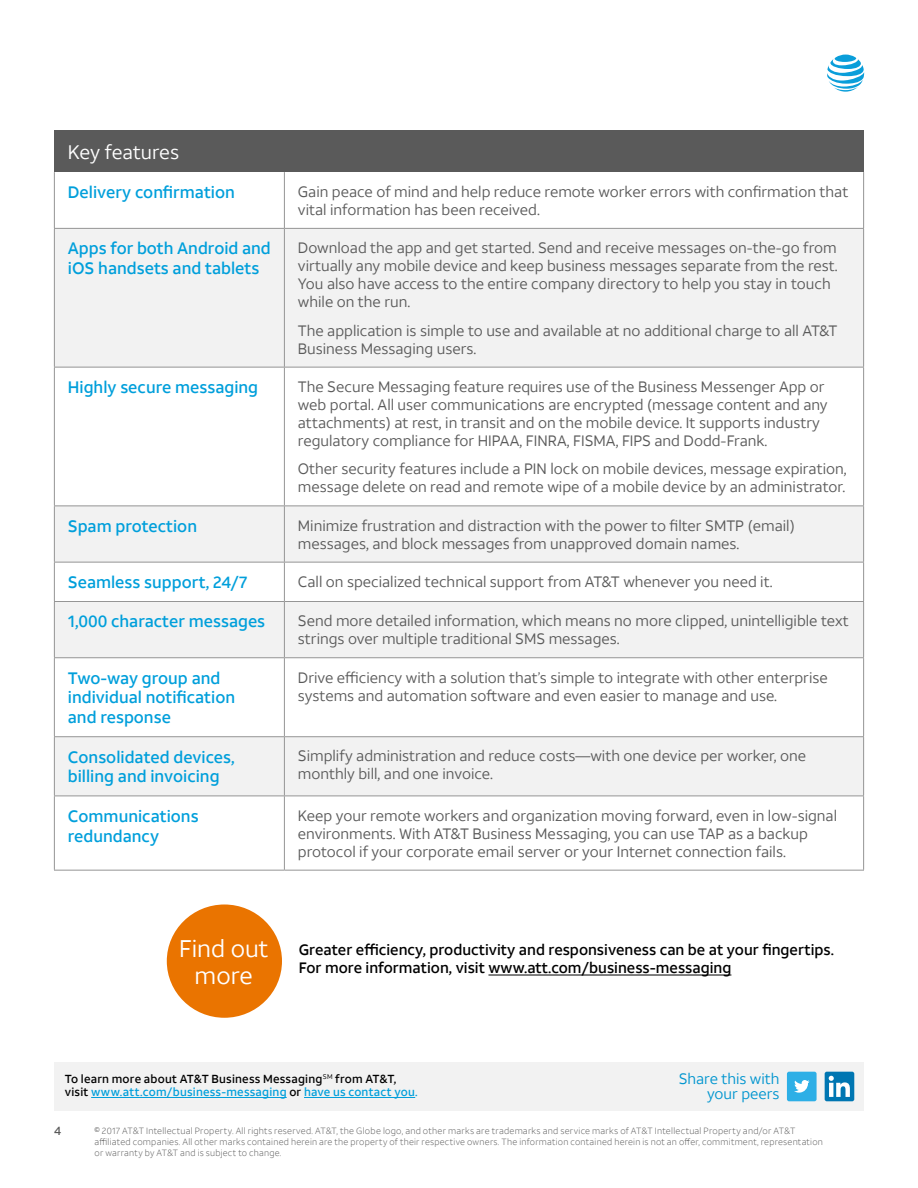
<style>
.page{position:relative;width:918px;height:1188px;background:#fff}
.page>*{position:absolute;margin:0;border:0;box-sizing:border-box;transform-origin:0 0}
.t1{font:24px/27px "ATT Aleck Sans";color:#fff;text-align:center}
.t2{font:19.5px "ATT Aleck Sans";color:#fff}
.t3{font:500 16.5px/19.8px "ATT Aleck Sans";color:#009fdb}
.t4{font:15px/18px "ATT Aleck Sans";color:#5a5a5a}
.t5{font:500 15px/18px "ATT Aleck Sans";color:#000}
.t6{font:15px/15.5px "ATT Aleck Sans";color:#0095cf;text-align:right}
.t7{font:500 12px "ATT Aleck Sans";color:#5a5a5a}
.t8{font:500 11.7px/13.5px "ATT Aleck Sans";letter-spacing:.02em;color:#000}
.t9{font:300 9px/10.8px "ATT Aleck Sans";letter-spacing:.03em;color:#5a5a5a}
.s1{color:#009fdb}
</style>
<div class="page">
<div style="left:54px;top:1062px;width:810px;height:49px;background:#f2f2f2"></div>
<hr style="left:91px;top:1097px;width:196px;height:1px;background:#009fdb">
<hr style="left:304px;top:1097px;width:111px;height:1px;background:#009fdb">
<div style="left:54px;top:130px;width:810px;height:42px;background:#5a5a5a"></div>
<svg style="left:55px;top:229px;width:808px;height:567px;fill:#f2f2f2"></svg>
<hr style="left:54px;top:172px;width:1px;height:56px;background:#959595">
<hr style="left:284px;top:172px;width:1px;height:56px;background:#959595">
<hr style="left:863px;top:172px;width:1px;height:56px;background:#959595">
<hr style="left:54px;top:228px;width:230px;height:1px;background:#959595">
<hr style="left:54px;top:229px;width:1px;height:138px;background:#959595">
<hr style="left:284px;top:228px;width:580px;height:1px;background:#959595">
<hr style="left:284px;top:229px;width:1px;height:138px;background:#959595">
<hr style="left:863px;top:229px;width:1px;height:138px;background:#959595">
<hr style="left:54px;top:367px;width:230px;height:1px;background:#959595">
<hr style="left:54px;top:368px;width:1px;height:138px;background:#959595">
<hr style="left:284px;top:367px;width:580px;height:1px;background:#959595">
<hr style="left:284px;top:368px;width:1px;height:138px;background:#959595">
<hr style="left:863px;top:368px;width:1px;height:138px;background:#959595">
<hr style="left:54px;top:506px;width:230px;height:1px;background:#959595">
<hr style="left:54px;top:506px;width:1px;height:56px;background:#959595">
<hr style="left:284px;top:506px;width:580px;height:1px;background:#959595">
<hr style="left:284px;top:506px;width:1px;height:56px;background:#959595">
<hr style="left:863px;top:506px;width:1px;height:56px;background:#959595">
<hr style="left:54px;top:562px;width:230px;height:1px;background:#959595">
<hr style="left:54px;top:562px;width:1px;height:39px;background:#959595">
<hr style="left:284px;top:562px;width:580px;height:1px;background:#959595">
<hr style="left:284px;top:562px;width:1px;height:39px;background:#959595">
<hr style="left:863px;top:562px;width:1px;height:39px;background:#959595">
<hr style="left:54px;top:601px;width:230px;height:1px;background:#959595">
<hr style="left:54px;top:602px;width:1px;height:55px;background:#959595">
<hr style="left:284px;top:601px;width:580px;height:1px;background:#959595">
<hr style="left:284px;top:602px;width:1px;height:55px;background:#959595">
<hr style="left:863px;top:602px;width:1px;height:55px;background:#959595">
<hr style="left:54px;top:657px;width:230px;height:1px;background:#959595">
<hr style="left:54px;top:658px;width:1px;height:78px;background:#959595">
<hr style="left:284px;top:657px;width:580px;height:1px;background:#959595">
<hr style="left:284px;top:658px;width:1px;height:78px;background:#959595">
<hr style="left:863px;top:658px;width:1px;height:78px;background:#959595">
<hr style="left:54px;top:736px;width:230px;height:1px;background:#959595">
<hr style="left:54px;top:737px;width:1px;height:59px;background:#959595">
<hr style="left:284px;top:736px;width:580px;height:1px;background:#959595">
<hr style="left:284px;top:737px;width:1px;height:59px;background:#959595">
<hr style="left:863px;top:737px;width:1px;height:59px;background:#959595">
<hr style="left:54px;top:796px;width:230px;height:1px;background:#959595">
<hr style="left:54px;top:796px;width:1px;height:74px;background:#959595">
<hr style="left:284px;top:796px;width:580px;height:1px;background:#959595">
<hr style="left:284px;top:796px;width:1px;height:74px;background:#959595">
<hr style="left:863px;top:796px;width:1px;height:74px;background:#959595">
<hr style="left:54px;top:870px;width:230px;height:1px;background:#959595">
<hr style="left:284px;top:870px;width:580px;height:1px;background:#959595">
<svg style="left:827px;top:55px;width:37px;height:37px"></svg>
<div style="left:167px;top:904px;width:115px;height:114px;background:#ea7400;border-radius:50%"></div>
<hr style="left:488px;top:975px;width:243px;height:1px;background:#000">
<div style="left:825px;top:1072px;width:29px;height:29px;background:#0076b2;border-radius:2px"></div>
<svg style="left:829px;top:1076px;width:21px;height:21px"></svg>
<div style="left:787px;top:1072px;width:30px;height:29px;background:#2dafe6;border-radius:2px"></div>
<svg style="left:794px;top:1080px;width:16px;height:13px"></svg>
<h2 class="t2" style="left:68px;top:140px;width:113px">Key features</h2>
<p class="t3" style="left:68px;top:182px;width:169px">Delivery confirmation</p>
<p class="t4" style="left:298px;top:183px;width:552px">Gain peace of mind and help reduce remote worker errors with confirmation that vital information has been received.</p>
<p class="t3" style="left:68px;top:239px;width:205px">Apps for both Android and iOS handsets and tablets</p>
<p class="t4" style="left:298px;top:239px;width:541px">Download the app and get started. Send and receive messages on-the-go from virtually any mobile device and keep business messages separate from the rest.<br>You also have access to the entire company directory to help you stay in touch while on the run.</p>
<p class="t4" style="left:298px;top:321px;width:541px">The application is simple to use and available at no additional charge to all AT&amp;T<br>Business Messaging users.</p>
<p class="t3" style="left:68px;top:377px;width:192px">Highly secure messaging</p>
<p class="t4" style="left:298px;top:378px;width:531px">The Secure Messaging feature requires use of the Business Messenger App or web portal. All user communications are encrypted (message content and any attachments) at rest, in transit and on the mobile device. It supports industry regulatory compliance for HIPAA, FINRA, FISMA, FIPS and Dodd-Frank.</p>
<p class="t4" style="left:298px;top:460px;width:550px">Other security features include a PIN lock on mobile devices, message expiration, message delete on read and remote wipe of a mobile device by an administrator.</p>
<p class="t3" style="left:68px;top:516px;width:131px">Spam protection</p>
<p class="t4" style="left:298px;top:516px;width:498px">Minimize frustration and distraction with the power to filter SMTP (email) messages, and block messages from unapproved domain names.</p>
<p class="t3" style="left:68px;top:572px;width:181px">Seamless support, 24/7</p>
<p class="t4" style="left:298px;top:573px;width:476px">Call on specialized technical support from AT&amp;T whenever you need it.</p>
<p class="t3" style="left:68px;top:612px;width:199px">1,000 character messages</p>
<p class="t4" style="left:298px;top:612px;width:553px">Send more detailed information, which means no more clipped, unintelligible text strings over multiple traditional SMS messages.</p>
<p class="t3" style="left:68px;top:668px;width:169px">Two-way group and individual notification and response</p>
<p class="t4" style="left:298px;top:668px;width:531px">Drive efficiency with a solution that’s simple to integrate with other enterprise systems and automation software and even easier to manage and use.</p>
<p class="t3" style="left:68px;top:747px;width:168px">Consolidated devices, billing and invoicing</p>
<p class="t4" style="left:298px;top:747px;width:510px">Simplify administration and reduce costs—with one device per worker, one monthly bill, and one invoice.</p>
<p class="t3" style="left:68px;top:806px;width:132px">Communications redundancy</p>
<p class="t4" style="left:298px;top:806px;width:541px">Keep your remote workers and organization moving forward, even in low-signal environments. With AT&amp;T Business Messaging, you can use TAP as a backup protocol if your corporate email server or your Internet connection fails.</p>
<h1 class="t1" style="left:179px;top:935px;width:91px">Find out more</h1>
<p class="t5" style="left:299px;top:941px;width:537px">Greater efficiency, productivity and responsiveness can be at your fingertips.<br>For more information, visit www.att.com/business-messaging</p>
<p class="t8" style="left:65px;top:1072px;width:354px">To learn more about AT&amp;T Business Messaging<sup>SM</sup> from AT&amp;T, visit <span class="s1">www.att.com/business-messaging</span> or <span class="s1">have us contact you.</span></p>
<p class="t6" style="left:679px;top:1071px;width:102px">Share this with your peers</p>
<p class="t7" style="left:54px;top:1123px;width:9px">4</p>
<p class="t9" style="left:94px;top:1126px;width:730px">© 2017 AT&amp;T Intellectual Property. All rights reserved. AT&amp;T, the Globe logo, and other marks are trademarks and service marks of AT&amp;T Intellectual Property and/or AT&amp;T affiliated companies. All other marks contained herein are the property of their respective owners. The information contained herein is not an offer, commitment, representation or warranty by AT&amp;T and is subject to change.</p>
</div>
